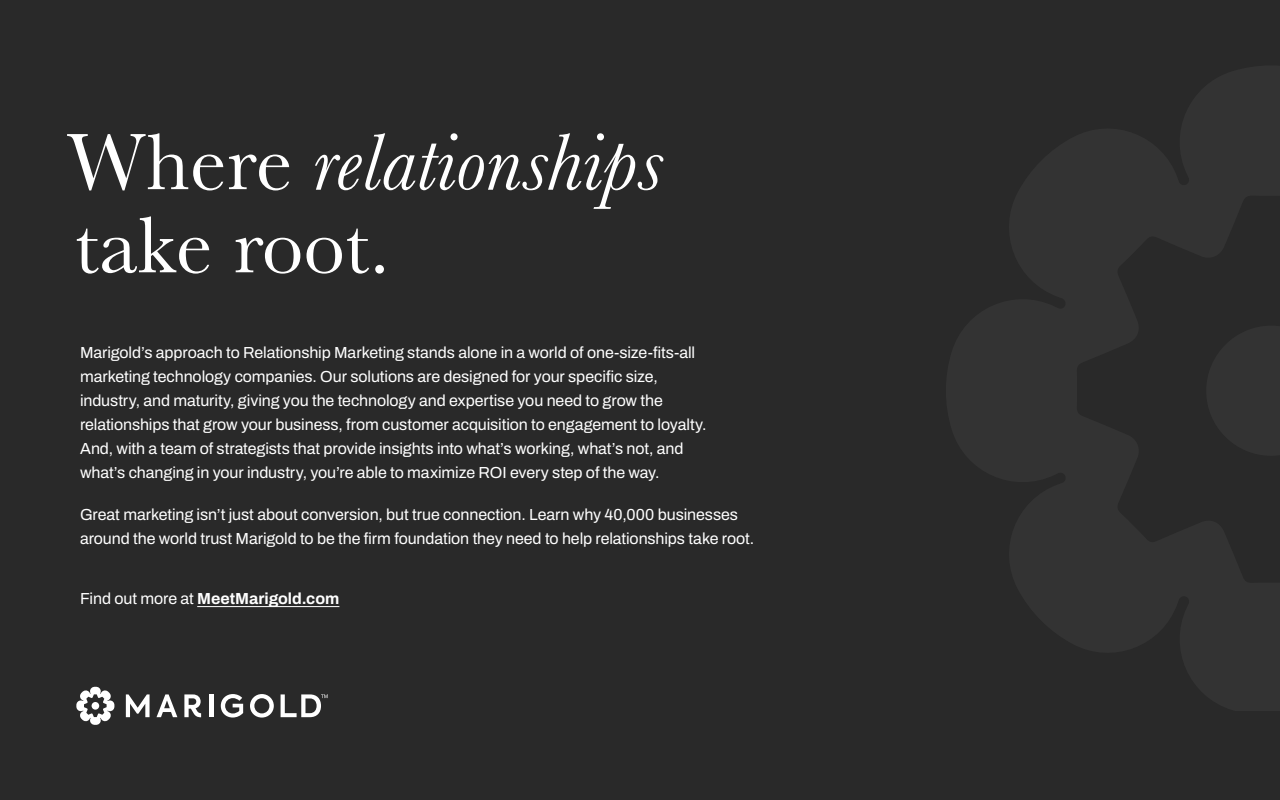
<style>
.page{position:relative;width:1280px;height:800px;background:#292929}
.page>*{position:absolute;margin:0;border:0;box-sizing:border-box;transform-origin:0 0}
.t1{font:83.1px/83.1px "Baskerville";color:#fff}
.t2{font:16px/24px "Archivo";letter-spacing:-.005em;color:#fff}
.t3{font:700 16px "Archivo";color:#fff}
.s1{font-style:italic}
.s2{font-weight:400}
</style>
<div class="page">
<hr style="left:197px;top:606px;width:142px;height:1px;background:#fff">
<svg style="left:126px;top:694px;width:24px;height:23px"></svg>
<svg style="left:157px;top:694px;width:20px;height:23px"></svg>
<hr style="left:209px;top:694px;width:4px;height:23px;background:#fff">
<svg style="left:221px;top:694px;width:22px;height:24px"></svg>
<svg style="left:250px;top:694px;width:24px;height:24px"></svg>
<svg style="left:184px;top:694px;width:17px;height:23px"></svg>
<svg style="left:281px;top:694px;width:47px;height:23px"></svg>
<svg style="left:76px;top:687px;width:39px;height:38px"></svg>
<div style="left:92px;top:702px;width:7px;height:8px;background:#fff;border-radius:50%"></div>
<h1 class="t1" style="left:67px;top:122px;width:598px">Where <span class="s1">relationships </span>take root.</h1>
<p class="t2" style="left:80px;top:341px;width:628px">Marigold’s approach to Relationship Marketing stands alone in a world of one-size-fits-all marketing technology companies. Our solutions are designed for your specific size, industry, and maturity, giving you the technology and expertise you need to grow the relationships that grow your business, from customer acquisition to engagement to loyalty.<br>And, with a team of strategists that provide insights into what’s working, what’s not, and what’s changing in your industry, you’re able to maximize ROI every step of the way.</p>
<p class="t2" style="left:80px;top:503px;width:676px">Great marketing isn’t just about conversion, but true connection. Learn why 40,000 businesses around the world trust Marigold to be the firm foundation they need to help relationships take root.</p>
<p class="t3" style="left:80px;top:587px;width:261px"><span class="s2">Find out more at</span> MeetMarigold.com</p>
</div>
